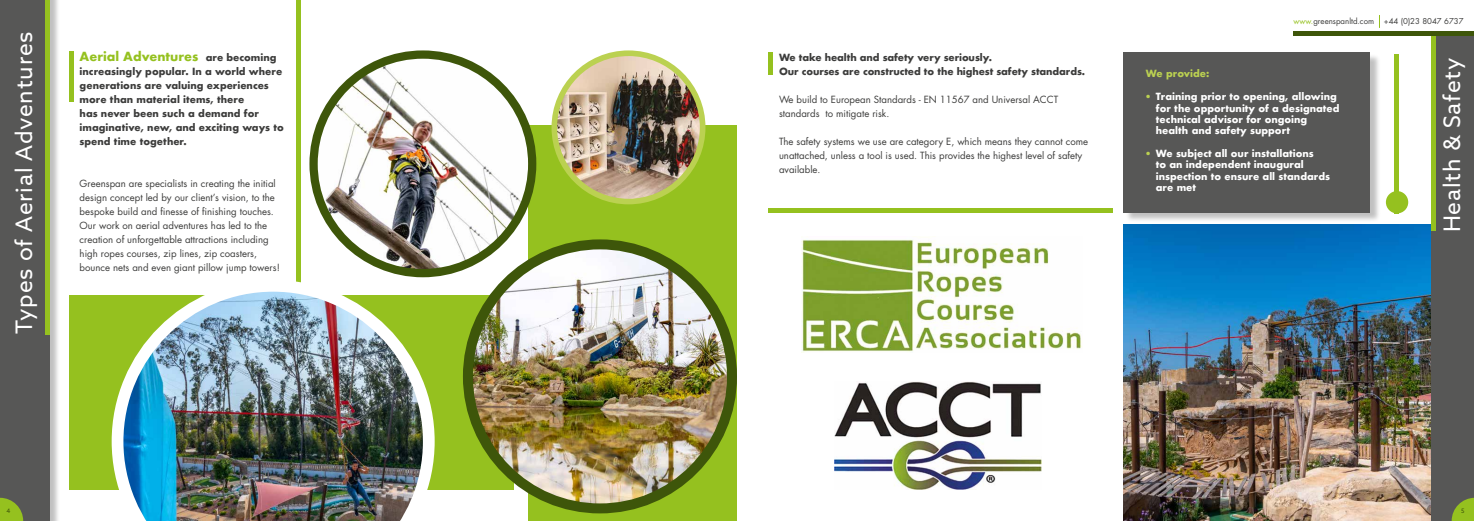
<style>
.page{position:relative;width:1474px;height:521px;background:#fff}
.page>*{position:absolute;margin:0;border:0;box-sizing:border-box;transform-origin:0 0}
.t1{font:22.75px "Azo Sans";letter-spacing:.035em;color:#fff}
.t2{font:700 12.25px "Futura";color:#95c11f}
.t3{font:9.62px/14px "Futura";color:#3c3c3b}
.t4{font:700 9.62px/14px "Futura";color:#3c3c3b}
.t5{font:700 9.62px/11.4px "Futura";color:#fff}
.t6{font:700 9.62px "Futura";color:#bbd151}
.t7{font:7.88px "Futura";color:#3c3c3b}
.t8{font:6.12px "Azo Sans";color:#3e560a}
.s1{font-size:9.62px;color:#3c3c3b}
.s2{color:#95c11f}
.s3{font-family:"Helvetica";font-weight:300;color:#bbd151}
</style>
<div class="page">
<img style="left:1123px;top:224px;width:308px;height:297px">
<div style="left:528px;top:126px;width:209px;height:395px;background:#95c11f"></div>
<div style="left:69px;top:295px;width:444px;height:194px;background:#95c11f"></div>
<img style="left:468px;top:244px;width:264px;height:264px;border-radius:132px">
<div style="left:463px;top:239px;width:274px;height:274px;border:10px solid #3e560a;border-radius:50%"></div>
<div style="left:0;top:0;width:61px;height:521px;background:#000;opacity:.25"></div>
<div style="left:0;top:0;width:50px;height:521px;background:#575756"></div>
<svg style="left:0;top:498px;width:23px;height:23px"></svg>
<div style="left:45px;top:0;width:5px;height:334px;background:#95c11f"></div>
<div style="left:1431px;top:32px;width:42px;height:489px;background:#575756"></div>
<hr style="left:1431px;top:35px;width:4px;height:196px;background:#95c11f">
<svg style="left:1451px;top:498px;width:22px;height:23px"></svg>
<hr style="left:1293px;top:32px;width:180px;height:4px;background:#3e560a">
<hr style="left:69px;top:51px;width:4px;height:51px;background:#95c11f">
<img style="left:313px;top:55px;width:219px;height:218px;border-radius:109px">
<div style="left:309px;top:50px;width:227px;height:227px;border:8px solid #3e560a;border-radius:50%"></div>
<img style="left:558px;top:54px;width:144px;height:146px">
<div style="left:551px;top:50px;width:154px;height:154px;border:6px solid #bbd151;border-radius:50%"></div>
<div style="left:296px;top:0;width:5px;height:322px;background:#95c11f"></div>
<img style="left:112px;top:281px;width:322px;height:240px">
<hr style="left:768px;top:53px;width:4px;height:22px;background:#95c11f">
<div style="left:1124px;top:54px;width:256px;height:169px;background:#000;opacity:.25"></div>
<div style="left:1123px;top:52px;width:246px;height:160px;background:#575756"></div>
<img style="left:801px;top:239px;width:281px;height:113px">
<img style="left:834px;top:381px;width:207px;height:108px">
<hr style="left:1394px;top:54px;width:4px;height:159px;background:#95c11f">
<div style="left:1385px;top:191px;width:23px;height:22px;background:#95c11f;border-radius:50%"></div>
<hr style="left:768px;top:208px;width:344px;height:4px;background:#95c11f">
<h1 class="t1" style="left:9px;top:334px;width:304px;rotate:-90deg">Types of Aerial Adventures</h1>
<p class="t2" style="left:80px;top:47px;width:198px">Aerial Adventures <span class="s1">are becoming</span></p>
<p class="t4" style="left:80px;top:64px;width:206px">increasingly popular. In a world where generations are valuing experiences more than material items, there<br>has never been such a demand for imaginative, new, and exciting ways to spend time together.</p>
<p class="t3" style="left:80px;top:176px;width:202px">Greenspan are specialists in creating the initial design concept led by our client’s vision, to the bespoke build and finesse of finishing touches.<br>Our work on aerial adventures has led to the creation of unforgettable attractions including high ropes courses, zip lines, zip coasters, bounce nets and even giant pillow jump towers!</p>
<p class="t8" style="left:6px;top:507px;width:5px">4</p>
<p class="t4" style="left:779px;top:50px;width:307px">We take health and safety very seriously.<br>Our courses are constructed to the highest safety standards.</p>
<p class="t3" style="left:779px;top:92px;width:281px">We build to European Standards - EN 11567 and Universal ACCT standards to mitigate risk.</p>
<p class="t3" style="left:779px;top:134px;width:311px">The safety systems we use are category E, which means they cannot come unattached, unless a tool is used. This provides the highest level of safety available.</p>
<p class="t7" style="left:1293px;top:16px;width:172px"><span class="s2">www.</span>greenspanltd.com +44 (0)23 8047 6737</p>
<p class="t6" style="left:1145px;top:67px;width:65px">We provide:</p>
<p class="t5" style="left:1155px;top:91px;width:185px;text-indent:-10px"><span class="s3">•</span> Training prior to opening, allowing for the opportunity of a designated technical advisor for ongoing health and safety support</p>
<p class="t5" style="left:1155px;top:148px;width:176px;text-indent:-10px"><span class="s3">•</span> We subject all our installations<br>to an independent inaugural inspection to ensure all standards are met</p>
<h1 class="t1" style="left:1436px;top:232px;width:176px;rotate:-90deg">Health &amp; Safety</h1>
<p class="t8" style="left:1461px;top:507px;width:5px">5</p>
</div>
